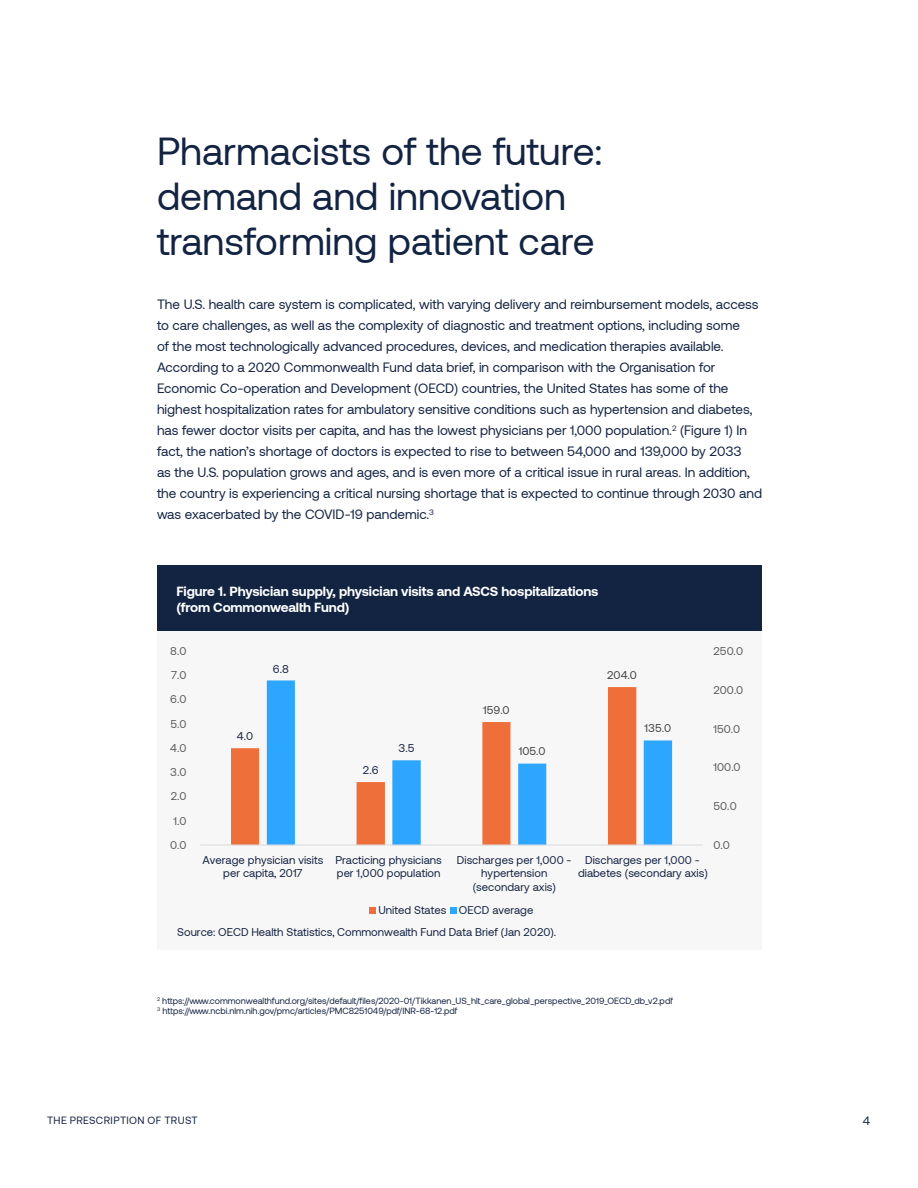
<style>
.page{position:relative;width:918px;height:1188px;background:#fff}
.page>*{position:absolute;margin:0;border:0;box-sizing:border-box;transform-origin:0 0}
.Headers{font:39px/45px "Aeonik";color:#132342}
.body{font:13.5px/21px "Aeonik";color:#132342}
.body-2{font:700 13.5px/16.2px "Aeonik";letter-spacing:-.01em;color:#fff}
.t1{font:12px "Aeonik";color:#132342}
.t2{font:11.25px/13.5px "Aeonik";color:#132342;text-align:center}
.t3{font:11.25px "Aeonik";color:#595959}
.t4{font:11.25px "Aeonik";letter-spacing:.005em;color:#404040}
.t5{font:10.5px "Aeonik";letter-spacing:.035em;color:#132342}
.body-3{font:9px "Aeonik";color:#132342}
</style>
<div class="page">
<div style="left:157px;top:579px;width:604px;height:370px;background:#f8f7f7"></div>
<svg style="left:231px;top:680px;width:190px;height:165px"></svg>
<svg style="left:482px;top:687px;width:190px;height:158px"></svg>
<hr style="left:200px;top:845px;width:503px;height:1px;background:#d9d9d9">
<svg style="left:370px;top:908px;width:6px;height:6px"></svg>
<svg style="left:450px;top:908px;width:6px;height:6px"></svg>
<div style="left:157px;top:566px;width:604px;height:65px;background:#132342"></div>
<p class="Headers" style="left:157px;top:129px;width:447px">Pharmacists of the future: demand and innovation transforming patient care</p>
<p class="body" style="left:157px;top:294px;width:607px">The U.S. health care system is complicated, with varying delivery and reimbursement models, access to care challenges, as well as the complexity of diagnostic and treatment options, including some<br>of the most technologically advanced procedures, devices, and medication therapies available.<br>According to a 2020 Commonwealth Fund data brief, in comparison with the Organisation for Economic Co-operation and Development (OECD) countries, the United States has some of the highest hospitalization rates for ambulatory sensitive conditions such as hypertension and diabetes, has fewer doctor visits per capita, and has the lowest physicians per 1,000 population.<sup>2</sup> (Figure 1) In fact, the nation’s shortage of doctors is expected to rise to between 54,000 and 139,000 by 2033<br>as the U.S. population grows and ages, and is even more of a critical issue in rural areas. In addition, the country is experiencing a critical nursing shortage that is expected to continue through 2030 and was exacerbated by the COVID-19 pandemic.<sup>3</sup></p>
<p class="body-2" style="left:176px;top:583px;width:424px">Figure 1. Physician supply, physician visits and ASCS hospitalizations (from Commonwealth Fund)</p>
<p class="t3" style="left:170px;top:645px;width:18px">8.0</p>
<p class="t3" style="left:171px;top:669px;width:17px">7.0</p>
<p class="t3" style="left:170px;top:693px;width:18px">6.0</p>
<p class="t3" style="left:170px;top:718px;width:18px">5.0</p>
<p class="t3" style="left:170px;top:742px;width:18px">4.0</p>
<p class="t3" style="left:170px;top:766px;width:18px">3.0</p>
<p class="t3" style="left:171px;top:790px;width:17px">2.0</p>
<p class="t3" style="left:173px;top:814px;width:15px">1.0</p>
<p class="t3" style="left:170px;top:838px;width:18px">0.0</p>
<p class="t2" style="left:273px;top:662px;width:17px">6.8</p>
<p class="t2" style="left:237px;top:730px;width:18px">4.0</p>
<p class="t2" style="left:363px;top:764px;width:17px">2.6</p>
<p class="t2" style="left:399px;top:742px;width:17px">3.5</p>
<p class="t4" style="left:483px;top:704px;width:28px">159.0</p>
<p class="t4" style="left:519px;top:745px;width:28px">105.0</p>
<p class="t4" style="left:607px;top:669px;width:31px">204.0</p>
<p class="t4" style="left:645px;top:722px;width:28px">135.0</p>
<p class="t3" style="left:713px;top:645px;width:31px">250.0</p>
<p class="t3" style="left:713px;top:684px;width:31px">200.0</p>
<p class="t3" style="left:713px;top:723px;width:28px">150.0</p>
<p class="t3" style="left:713px;top:761px;width:29px">100.0</p>
<p class="t3" style="left:713px;top:800px;width:25px">50.0</p>
<p class="t3" style="left:713px;top:838px;width:18px">0.0</p>
<p class="t2" style="left:203px;top:853px;width:122px">Average physician visits per capita, 2017</p>
<p class="t2" style="left:335px;top:853px;width:108px;text-align:left">Practicing physicians per 1,000 population</p>
<p class="t2" style="left:457px;top:853px;width:116px">Discharges per 1,000 - hypertension (secondary axis)</p>
<p class="t2" style="left:578px;top:853px;width:131px">Discharges per 1,000 - diabetes (secondary axis)</p>
<p class="t2" style="left:177px;top:900px;width:380px;line-height:21.1px;text-align:left;text-indent:201px">United States OECD average<br>Source: OECD Health Statistics, Commonwealth Fund Data Brief (Jan 2020).</p>
<p class="body-3" style="left:157px;top:995px;width:517px"><sup>2</sup> https://www.commonwealthfund.org/sites/default/files/2020-01/Tikkanen_US_hlt_care_global_perspective_2019_OECD_db_v2.pdf</p>
<p class="body-3" style="left:157px;top:1006px;width:302px"><sup>3</sup> https://www.ncbi.nlm.nih.gov/pmc/articles/PMC8251049/pdf/INR-68-12.pdf</p>
<p class="t5" style="left:47px;top:1115px;width:152px">THE PRESCRIPTION OF TRUST</p>
<p class="t1" style="left:863px;top:1114px;width:9px">4</p>
</div>
